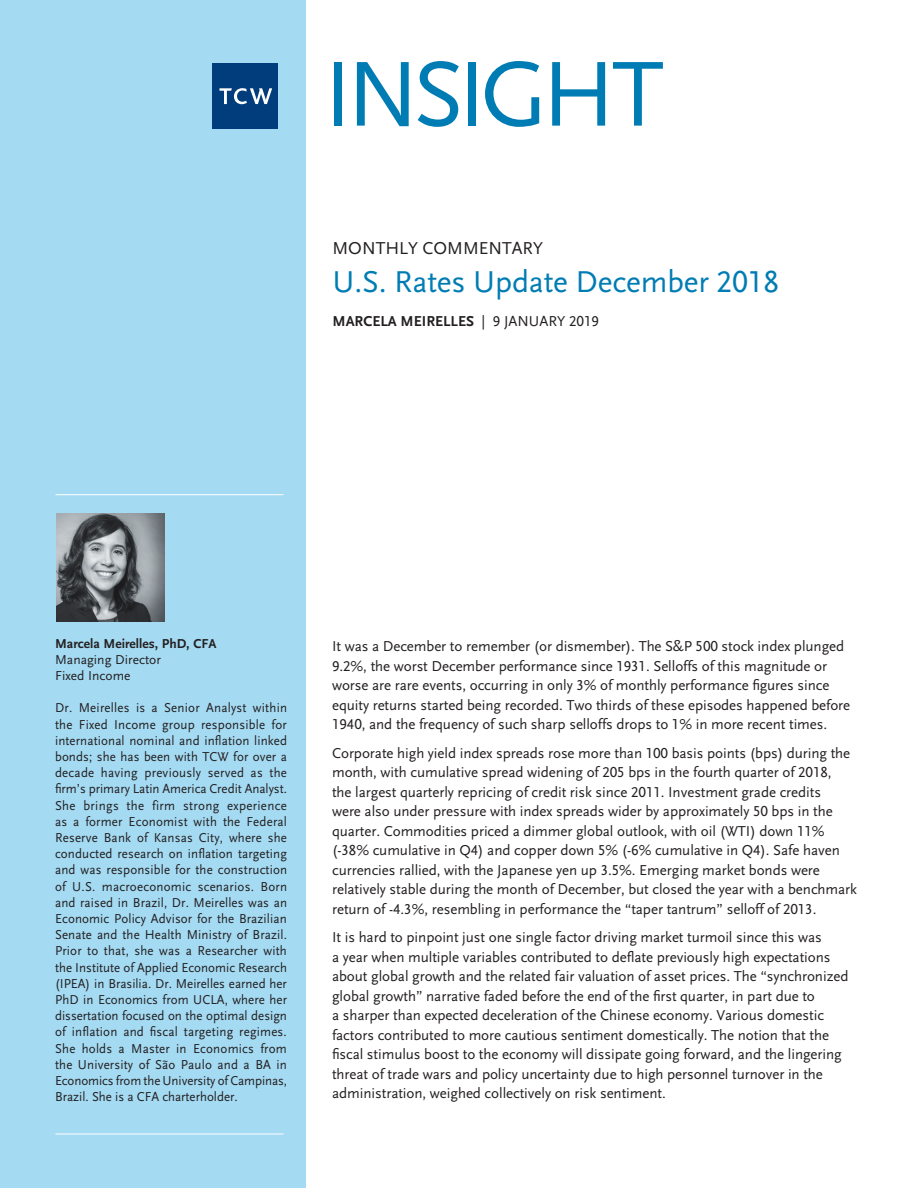
<style>
.page{position:relative;width:918px;height:1188px;background:#fff}
.page>*{position:absolute;margin:0;border:0;box-sizing:border-box;transform-origin:0 0}
.t1{font:96.3px "Scala Sans LF";letter-spacing:-.065em;color:#007cb4}
.t2{font:31.5px "Scala Sans LF";letter-spacing:-.005em;color:#007cb4}
.t3{font:18px "Scala Sans LF";color:#231f20}
.t4{font:15px/19.5px "Scala Sans LF";letter-spacing:-.005em;color:#231f20}
.t5{font:700 15px "Scala Sans LF";color:#231f20}
.t6{font:13.5px/16.2px "Scala Sans LF";color:#231f20;text-align:justify;scale:.96 1}
.t7{font:13.5px/16.2px "Scala Sans LF";color:#231f20}
.t8{font:700 13.5px "Scala Sans LF";color:#231f20}
.s1{font-weight:400}
</style>
<div class="page">
<div style="left:0;top:0;width:306px;height:1188px;background:#a4daf2"></div>
<div style="left:213px;top:64px;width:65px;height:65px;background:#013d7d"></div>
<svg style="left:219px;top:88px;width:53px;height:16px"></svg>
<img style="left:56px;top:513px;width:108px;height:109px">
<hr style="left:56px;top:494px;width:228px;height:1px;background:#fff">
<hr style="left:56px;top:1134px;width:228px;height:1px;background:#fff">
<h1 class="t1" style="left:324px;top:42px;width:341px">INSIGHT</h1>
<p class="t3" style="left:333px;top:239px;width:212px">MONTHLY COMMENTARY</p>
<h2 class="t2" style="left:333px;top:264px;width:448px">U.S. Rates Update December 2018</h2>
<p class="t5" style="left:333px;top:313px;width:268px">MARCELA MEIRELLES <span class="s1">| 9 JANUARY 2019</span></p>
<p class="t8" style="left:55px;top:636px;width:163px">Marcela Meirelles, PhD, CFA</p>
<p class="t7" style="left:55px;top:652px;width:107px">Managing Director<br>Fixed Income</p>
<p class="t6" style="left:55px;top:700px;width:243px">Dr. Meirelles is a Senior Analyst within the Fixed Income group responsible for international nominal and inflation linked bonds; she has been with TCW for over a decade having previously served as the firm’s primary Latin America Credit Analyst.<br>She brings the firm strong experience as a former Economist with the Federal Reserve Bank of Kansas City, where she conducted research on inflation targeting and was responsible for the construction of U.S. macroeconomic scenarios. Born and raised in Brazil, Dr. Meirelles was an Economic Policy Advisor for the Brazilian Senate and the Health Ministry of Brazil.<br>Prior to that, she was a Researcher with the Institute of Applied Economic Research (IPEA) in Brasilia. Dr. Meirelles earned her PhD in Economics from UCLA, where her dissertation focused on the optimal design of inflation and fiscal targeting regimes.<br>She holds a Master in Economics from the University of São Paulo and a BA in Economics from the University of Campinas, Brazil. She is a CFA charterholder.</p>
<p class="t4" style="left:332px;top:637px;width:520px">It was a December to remember (or dismember). The S&amp;P 500 stock index plunged 9.2%, the worst December performance since 1931. Selloffs of this magnitude or worse are rare events, occurring in only 3% of monthly performance figures since equity returns started being recorded. Two thirds of these episodes happened before 1940, and the frequency of such sharp selloffs drops to 1% in more recent times.</p>
<p class="t4" style="left:332px;top:743px;width:526px">Corporate high yield index spreads rose more than 100 basis points (bps) during the month, with cumulative spread widening of 205 bps in the fourth quarter of 2018,<br>the largest quarterly repricing of credit risk since 2011. Investment grade credits<br>were also under pressure with index spreads wider by approximately 50 bps in the quarter. Commodities priced a dimmer global outlook, with oil (WTI) down 11% (-38% cumulative in Q4) and copper down 5% (-6% cumulative in Q4). Safe haven currencies rallied, with the Japanese yen up 3.5%. Emerging market bonds were relatively stable during the month of December, but closed the year with a benchmark return of -4.3%, resembling in performance the “taper tantrum” selloff of 2013.</p>
<p class="t4" style="left:332px;top:928px;width:518px">It is hard to pinpoint just one single factor driving market turmoil since this was<br>a year when multiple variables contributed to deflate previously high expectations about global growth and the related fair valuation of asset prices. The “synchronized global growth” narrative faded before the end of the first quarter, in part due to<br>a sharper than expected deceleration of the Chinese economy. Various domestic factors contributed to more cautious sentiment domestically. The notion that the fiscal stimulus boost to the economy will dissipate going forward, and the lingering threat of trade wars and policy uncertainty due to high personnel turnover in the administration, weighed collectively on risk sentiment.</p>
</div>
